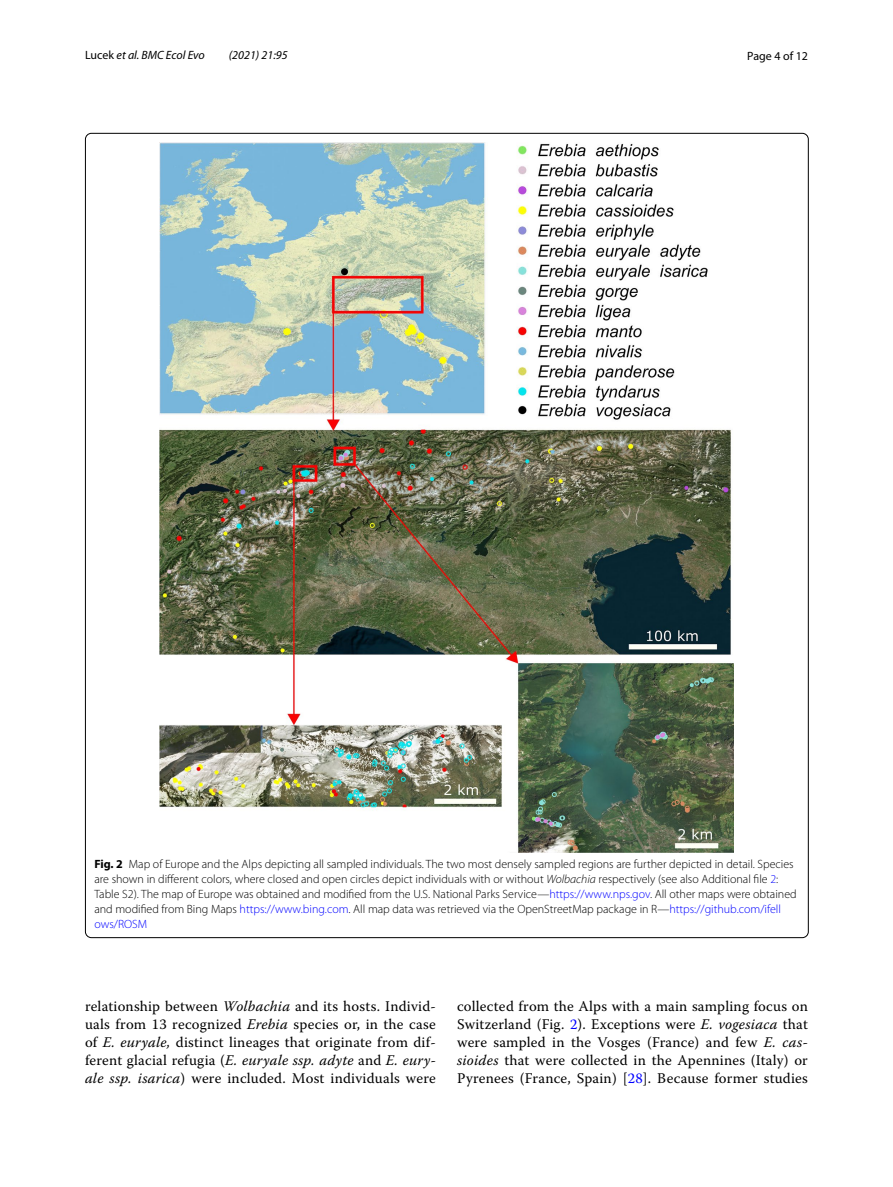
<style>
.page{position:relative;width:893px;height:1187px;background:#fff}
.page>*{position:absolute;margin:0;border:0;box-sizing:border-box;transform-origin:0 0}
.t1{font:14.7px/18px "Warnock Pro";letter-spacing:.015em;color:#000;text-align:justify}
.t2{font:300 12px/15px "Myriad Pro";color:#000}
.t3{font:italic 12px "Myriad Pro";color:#000}
.t4{font:12px "Myriad Pro";color:#000}
.s1{font-style:normal}
.s2{font-weight:700}
.s3{font-style:italic}
.s4{color:#00f}
</style>
<div class="page">
<img style="left:160px;top:142px;width:574px;height:710px">
<p class="t3" style="left:85px;top:48px;width:121px"><span class="s1">Lucek</span> et al. BMC Ecol Evo</p>
<p class="t3" style="left:229px;top:48px;width:60px">(2021) 21:95</p>
<p class="t4" style="left:747px;top:48px;width:62px">Page 4 of 12</p>
<p class="t2" style="left:94px;top:856px;width:704px"><span class="s2">Fig. 2</span> Map of Europe and the Alps depicting all sampled individuals. The two most densely sampled regions are further depicted in detail. Species are shown in different colors, where closed and open circles depict individuals with or without <span class="s3">Wolbachia</span> respectively (see also Additional file <span class="s4">2</span>:<br>Table S2). The map of Europe was obtained and modified from the U.S. National Parks Service—<span class="s4">https://www.nps.gov</span>. All other maps were obtained and modified from Bing Maps <span class="s4">https://www.bing.com</span>. All map data was retrieved via the OpenStreetMap package in R—<span class="s4">https://github.com/ifell ows/ROSM</span></p>
<p class="t1" style="left:85px;top:997px;width:352px">relationship between <span class="s3">Wolbachia</span> and its hosts. Individ&shy;uals from 13 recognized <span class="s3">Erebia</span> species or, in the case of <span class="s3">E. euryale,</span> distinct lineages that originate from dif&shy;ferent glacial refugia (<span class="s3">E. euryale ssp. adyte</span> and <span class="s3">E. eury&shy;ale ssp. isarica</span>) were included. Most individuals were</p>
<p class="t1" style="left:457px;top:997px;width:352px">collected from the Alps with a main sampling focus on Switzerland (Fig. <span class="s4">2</span>). Exceptions were <span class="s3">E. vogesiaca</span> that were sampled in the Vosges (France) and few <span class="s3">E. cas&shy;sioides</span> that were collected in the Apennines (Italy) or Pyrenees (France, Spain) [<span class="s4">28</span>]. Because former studies</p>
</div>
